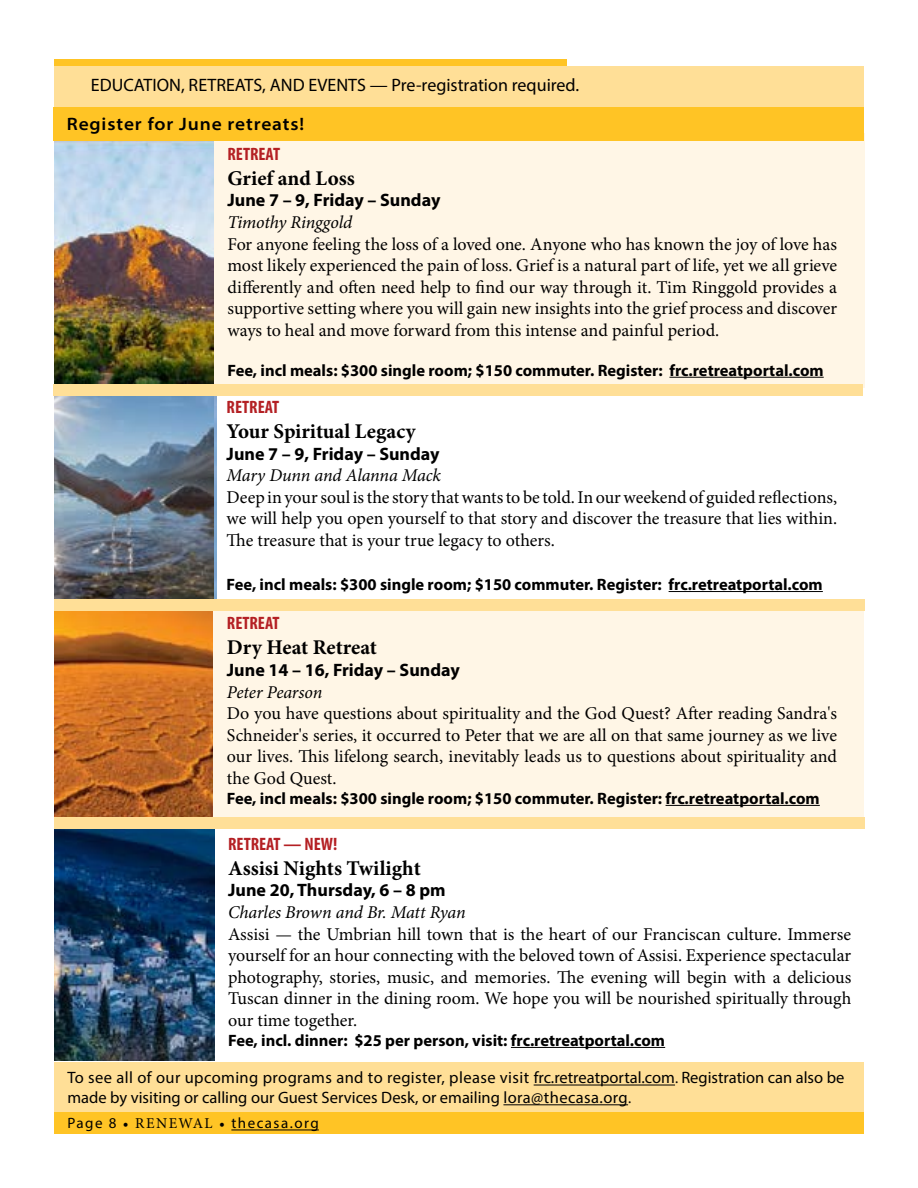
<style>
.page{position:relative;width:918px;height:1188px;background:#fff}
.page>*{position:absolute;margin:0;border:0;box-sizing:border-box;transform-origin:0 0}
.t1{font:700 21px "Minion Pro";color:#000}
.t2{font:18px/21.6px "Minion Pro";color:#000;text-align:justify}
.t3{font:700 18px "Myriad Pro";color:#000}
.t4{font:italic 18px "Minion Pro";letter-spacing:-.01em;color:#000}
.t5{font:18px "Myriad Pro";color:#000}
.t6{font:700 condensed 18px "Myriad Pro";color:#b42024}
.t7{font:600 semi-expanded 18px "Myriad Pro";letter-spacing:.05em;color:#000}
.t8{font:700 16.5px "Myriad Pro";color:#000}
.t9{font:16.5px/19.8px "Myriad Pro";color:#000}
.t10{font:15px "Myriad Pro";letter-spacing:.1em;color:#000}
.s1{font-size:15px}
.s2{font-family:"Minion Pro"}
</style>
<div class="page">
<div style="left:54px;top:1112px;width:810px;height:22px;background:#ffc425"></div>
<hr style="left:231px;top:1130px;width:88px;height:1px;background:#000">
<div style="left:54px;top:59px;width:513px;height:20px;background:#ffc425"></div>
<div style="left:54px;top:67px;width:810px;height:40px;background:#ffdf97"></div>
<div style="left:54px;top:1062px;width:810px;height:50px;background:#ffdf97"></div>
<hr style="left:534px;top:1085px;width:141px;height:1px;background:#000">
<hr style="left:503px;top:1104px;width:125px;height:1px;background:#000">
<hr style="left:669px;top:591px;width:154px;height:1px;background:#000">
<img style="left:54px;top:396px;width:159px;height:203px">
<div style="left:214px;top:133px;width:650px;height:255px;background:#fff6e6"></div>
<hr style="left:669px;top:377px;width:155px;height:1px;background:#000">
<img style="left:54px;top:140px;width:159px;height:245px">
<img style="left:54px;top:611px;width:159px;height:206px">
<div style="left:213px;top:602px;width:651px;height:215px;background:#fff6e6"></div>
<hr style="left:666px;top:805px;width:154px;height:1px;background:#000">
<hr style="left:511px;top:1047px;width:154px;height:1px;background:#000">
<img style="left:55px;top:829px;width:160px;height:231px">
<div style="left:54px;top:599px;width:810px;height:12px;background:#ffdf97"></div>
<div style="left:53px;top:107px;width:811px;height:33px;background:#ffc425"></div>
<div style="left:54px;top:817px;width:810px;height:12px;background:#ffdf97"></div>
<div style="left:53px;top:385px;width:810px;height:11px;background:#ffdf97"></div>
<p class="t5" style="left:91px;top:74px;width:490px">EDUCATION, RETREATS, AND EVENTS — Pre-registration required.</p>
<p class="t7" style="left:67px;top:113px;width:239px">Register for June retreats!</p>
<p class="t6" style="left:227px;top:142px;width:54px">RETREAT</p>
<p class="t1" style="left:227px;top:163px;width:129px">Grief and Loss</p>
<p class="t3" style="left:227px;top:189px;width:214px">June 7 – 9, Friday – Sunday</p>
<p class="t4" style="left:227px;top:210px;width:126px">Timothy Ringgold</p>
<p class="t2" style="left:227px;top:233px;width:611px">For anyone feeling the loss of a loved one. Anyone who has known the joy of love has most likely experienced the pain of loss. Grief is a natural part of life, yet we all grieve differently and often need help to find our way through it. Tim Ringgold provides a supportive setting where you will gain new insights into the grief process and discover ways to heal and move forward from this intense and painful period.</p>
<p class="t8" style="left:227px;top:359px;width:598px">Fee, incl meals: $300 single room; $150 commuter. Register: frc.retreatportal.com</p>
<p class="t6" style="left:227px;top:396px;width:54px">RETREAT</p>
<p class="t1" style="left:227px;top:417px;width:191px">Your Spiritual Legacy</p>
<p class="t3" style="left:227px;top:442px;width:214px">June 7 – 9, Friday – Sunday</p>
<p class="t4" style="left:227px;top:463px;width:216px">Mary Dunn and Alanna Mack</p>
<p class="t2" style="left:227px;top:486px;width:612px">Deep in your soul is the story that wants to be told. In our weekend of guided reflections, we will help you open yourself to that story and discover the treasure that lies within.<br>The treasure that is your true legacy to others.</p>
<p class="t8" style="left:227px;top:574px;width:598px">Fee, incl meals: $300 single room; $150 commuter. Register: frc.retreatportal.com</p>
<p class="t6" style="left:227px;top:612px;width:54px">RETREAT</p>
<p class="t1" style="left:227px;top:633px;width:152px">Dry Heat Retreat</p>
<p class="t3" style="left:227px;top:658px;width:234px">June 14 – 16, Friday – Sunday</p>
<p class="t4" style="left:227px;top:680px;width:97px">Peter Pearson</p>
<p class="t2" style="left:227px;top:703px;width:612px">Do you have questions about spirituality and the God Quest? After reading Sandra's Schneider's series, it occurred to Peter that we are all on that same journey as we live our lives. This lifelong search, inevitably leads us to questions about spirituality and the God Quest.</p>
<p class="t8" style="left:227px;top:787px;width:594px">Fee, incl meals: $300 single room; $150 commuter. Register: frc.retreatportal.com</p>
<p class="t6" style="left:228px;top:832px;width:111px">RETREAT — NEW!</p>
<p class="t1" style="left:228px;top:853px;width:194px">Assisi Nights Twilight</p>
<p class="t3" style="left:228px;top:879px;width:219px">June 20, Thursday, 6 – 8 pm</p>
<p class="t4" style="left:228px;top:900px;width:239px">Charles Brown and Br. Matt Ryan</p>
<p class="t2" style="left:228px;top:923px;width:625px">Assisi — the Umbrian hill town that is the heart of our Franciscan culture. Immerse yourself for an hour connecting with the beloved town of Assisi. Experience spectacular photography, stories, music, and memories. The evening will begin with a delicious Tuscan dinner in the dining room. We hope you will be nourished spiritually through our time together.</p>
<p class="t8" style="left:228px;top:1029px;width:439px">Fee, incl. dinner: $25 per person, visit: frc.retreatportal.com</p>
<p class="t9" style="left:68px;top:1068px;width:778px">To see all of our upcoming programs and to register, please visit frc.retreatportal.com<span class="s1">.</span> Registration can also be made by visiting or calling our Guest Services Desk, or emailing lora@thecasa.org<span class="s1">.</span></p>
<p class="t10" style="left:68px;top:1114px;width:253px">Page 8 <span class="s2">• RENEWAL •</span> thecasa.org</p>
</div>
